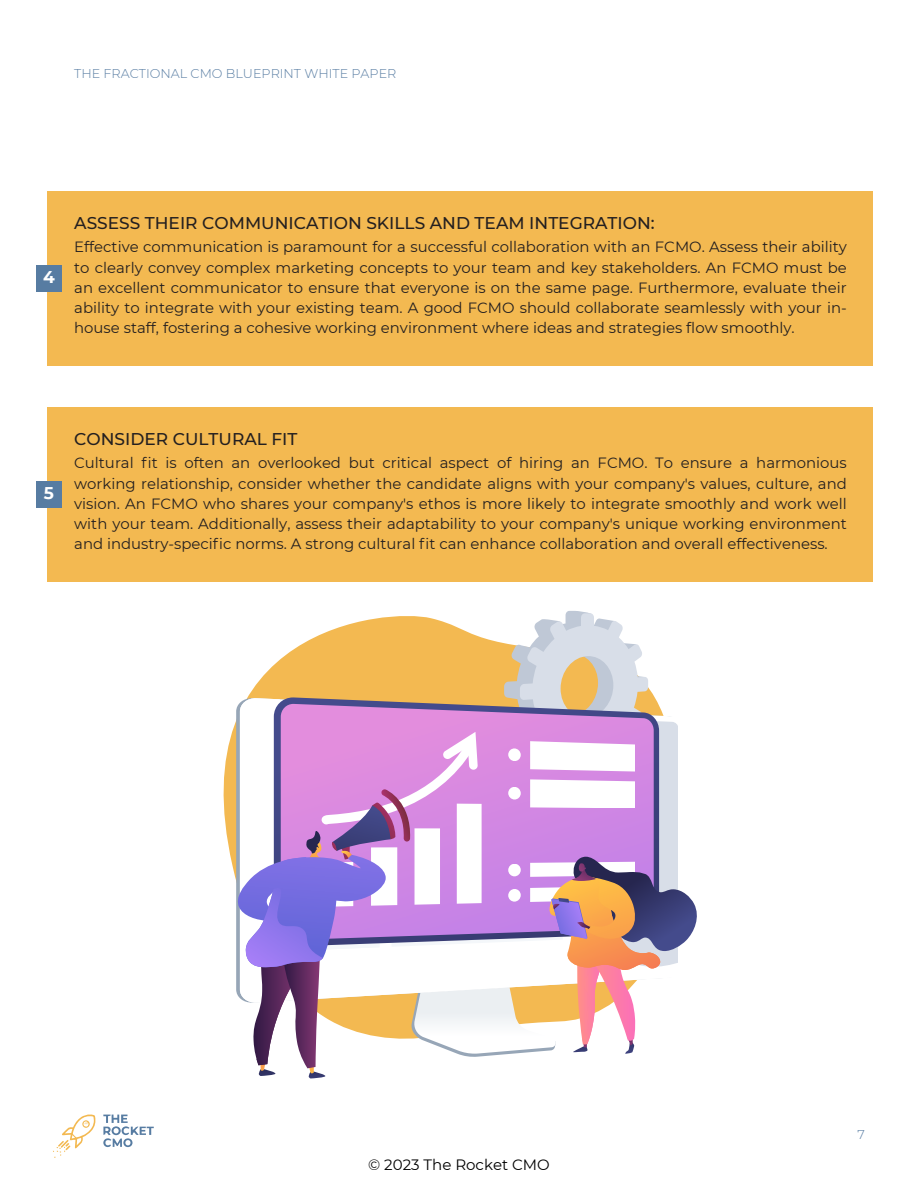
<style>
.page{position:relative;width:918px;height:1188px;background:#fff}
.page>*{position:absolute;margin:0;border:0;box-sizing:border-box;transform-origin:0 0}
.t1{font:500 16.95px "Montserrat";color:#231f20}
.t2{font:700 16.95px "Montserrat";color:#fff}
.t3{font:15px "Montserrat";color:#000}
.t4{font:14.85px/20.2px "Montserrat";color:#231f20;text-align:justify}
.t5{font:300 12.75px "Montserrat";color:#577ca2}
</style>
<div class="page">
<svg style="left:103px;top:1115px;width:51px;height:32px"></svg>
<svg style="left:53px;top:1115px;width:43px;height:43px"></svg>
<div style="left:48px;top:192px;width:825px;height:173px;background:#f3b951"></div>
<div style="left:36px;top:266px;width:26px;height:25px;background:#577ca2"></div>
<div style="left:48px;top:408px;width:825px;height:173px;background:#f3b951"></div>
<div style="left:36px;top:482px;width:26px;height:25px;background:#577ca2"></div>
<svg style="left:223px;top:727px;width:11px;height:145px;fill:#f3b951"></svg>
<svg style="left:234px;top:611px;width:463px;height:467px"></svg>
<p class="t5" style="left:74px;top:66px;width:324px">THE FRACTIONAL CMO BLUEPRINT WHITE PAPER</p>
<p class="t2" style="left:43px;top:267px;width:13px">4</p>
<p class="t1" style="left:74px;top:212px;width:582px">ASSESS THEIR COMMUNICATION SKILLS AND TEAM INTEGRATION:</p>
<p class="t4" style="left:74px;top:237px;width:774px">Effective communication is paramount for a successful collaboration with an FCMO. Assess their ability to clearly convey complex marketing concepts to your team and key stakeholders. An FCMO must be an excellent communicator to ensure that everyone is on the same page. Furthermore, evaluate their ability to integrate with your existing team. A good FCMO should collaborate seamlessly with your in&shy;house staff, fostering a cohesive working environment where ideas and strategies flow smoothly.</p>
<p class="t2" style="left:44px;top:483px;width:12px">5</p>
<p class="t1" style="left:74px;top:428px;width:225px">CONSIDER CULTURAL FIT</p>
<p class="t4" style="left:74px;top:453px;width:774px">Cultural fit is often an overlooked but critical aspect of hiring an FCMO. To ensure a harmonious working relationship, consider whether the candidate aligns with your company's values, culture, and vision. An FCMO who shares your company's ethos is more likely to integrate smoothly and work well with your team. Additionally, assess their adaptability to your company's unique working environment and industry-specific norms. A strong cultural fit can enhance collaboration and overall effectiveness.</p>
<p class="t3" style="left:368px;top:1155px;width:183px">© 2023 The Rocket CMO</p>
<p class="t5" style="left:858px;top:1127px;width:9px">7</p>
</div>
